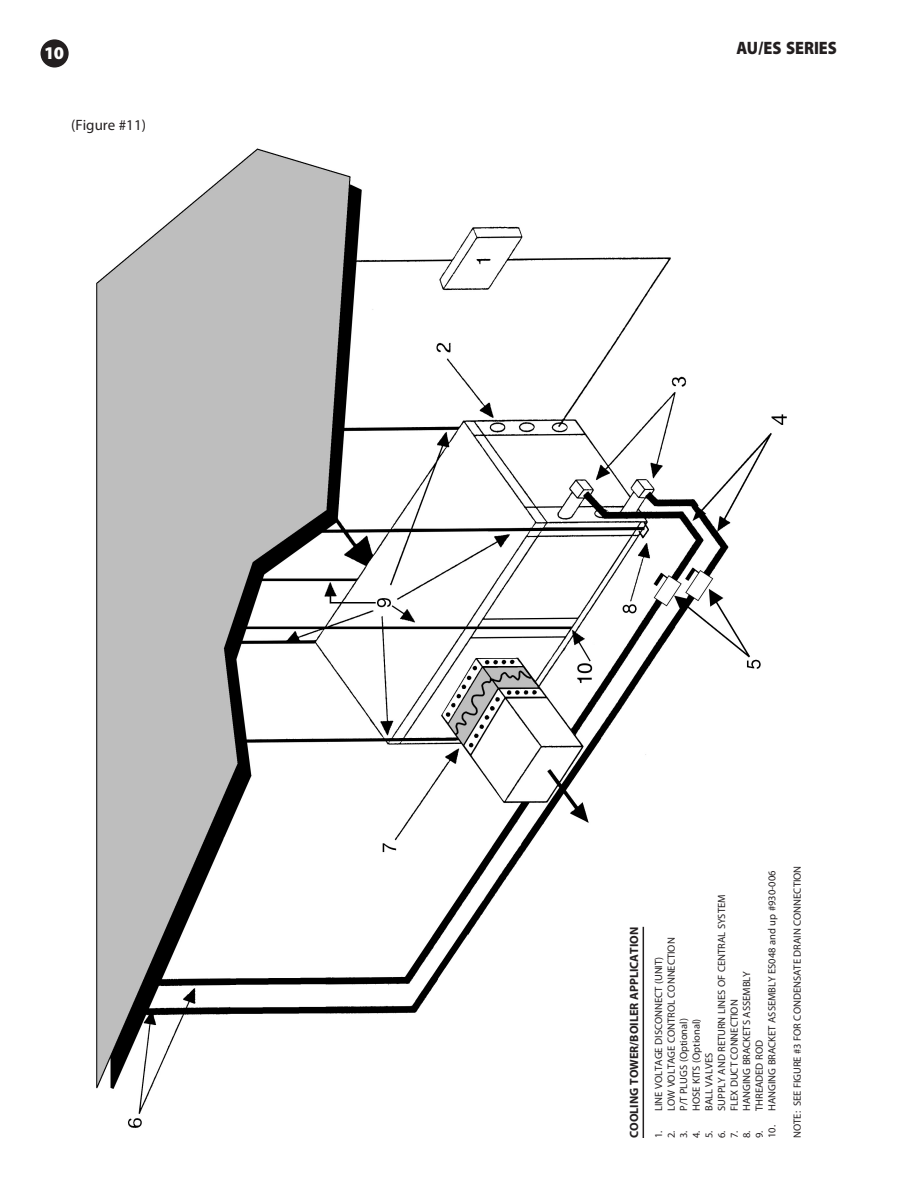
<style>
.page{position:relative;width:918px;height:1188px;background:#fff}
.page>*{position:absolute;margin:0;border:0;box-sizing:border-box;transform-origin:0 0}
.t1{font:900 18px "Myriad Pro";color:#231f20;scale:.9 1}
.t2{font:900 18px "Myriad Pro";color:#fff}
.t3{font:15px "Myriad Pro";color:#231f20}
.t4{font:700 12px "Myriad Pro";color:#231f20}
.t5{font:10.5px "Myriad Pro";color:#231f20}
</style>
<div class="page">
<div style="left:41px;top:39px;width:28px;height:29px;background:#231f20;border-radius:50%"></div>
<img style="left:96px;top:148px;width:691px;height:990px">
<hr style="left:643px;top:927px;width:1px;height:211px;background:#231f20">
<h1 class="t2" style="left:44px;top:42px;width:22px">10</h1>
<h2 class="t3" style="left:71px;top:120px;width:76px">(Figure #11)</h2>
<h1 class="t1" style="left:737px;top:37px;width:113px">AU/ES SERIES</h1>
<p class="t4" style="left:630px;top:1138px;width:213px;rotate:-90deg">COOLING TOWER/BOILER APPLICATION</p>
<p class="t5" style="left:768px;top:1138px;width:269px;rotate:-90deg">10. HANGING BRACKET ASSEMBLY ES048 and up #930-006</p>
<p class="t5" style="left:793px;top:1138px;width:274px;rotate:-90deg">NOTE: SEE FIGURE #3 FOR CONDENSATE DRAIN CONNECTION</p>
<p class="t5" style="left:718px;top:1138px;width:245px;rotate:-90deg">6. SUPPLY AND RETURN LINES OF CENTRAL SYSTEM</p>
<p class="t5" style="left:667px;top:1138px;width:202px;rotate:-90deg">2. LOW VOLTAGE CONTROL CONNECTION</p>
<p class="t5" style="left:655px;top:1138px;width:183px;rotate:-90deg">1. LINE VOLTAGE DISCONNECT (UNIT)</p>
<p class="t5" style="left:743px;top:1138px;width:168px;rotate:-90deg">8. HANGING BRACKETS ASSEMBLY</p>
<p class="t5" style="left:730px;top:1138px;width:140px;rotate:-90deg">7. FLEX DUCT CONNECTION</p>
<p class="t5" style="left:680px;top:1138px;width:121px;rotate:-90deg">3. P/T PLUGS (Optional)</p>
<p class="t5" style="left:692px;top:1138px;width:121px;rotate:-90deg">4. HOSE KITS (Optional)</p>
<p class="t5" style="left:755px;top:1138px;width:99px;rotate:-90deg">9. THREADED ROD</p>
<p class="t5" style="left:705px;top:1138px;width:86px;rotate:-90deg">5. BALL VALVES</p>
</div>
